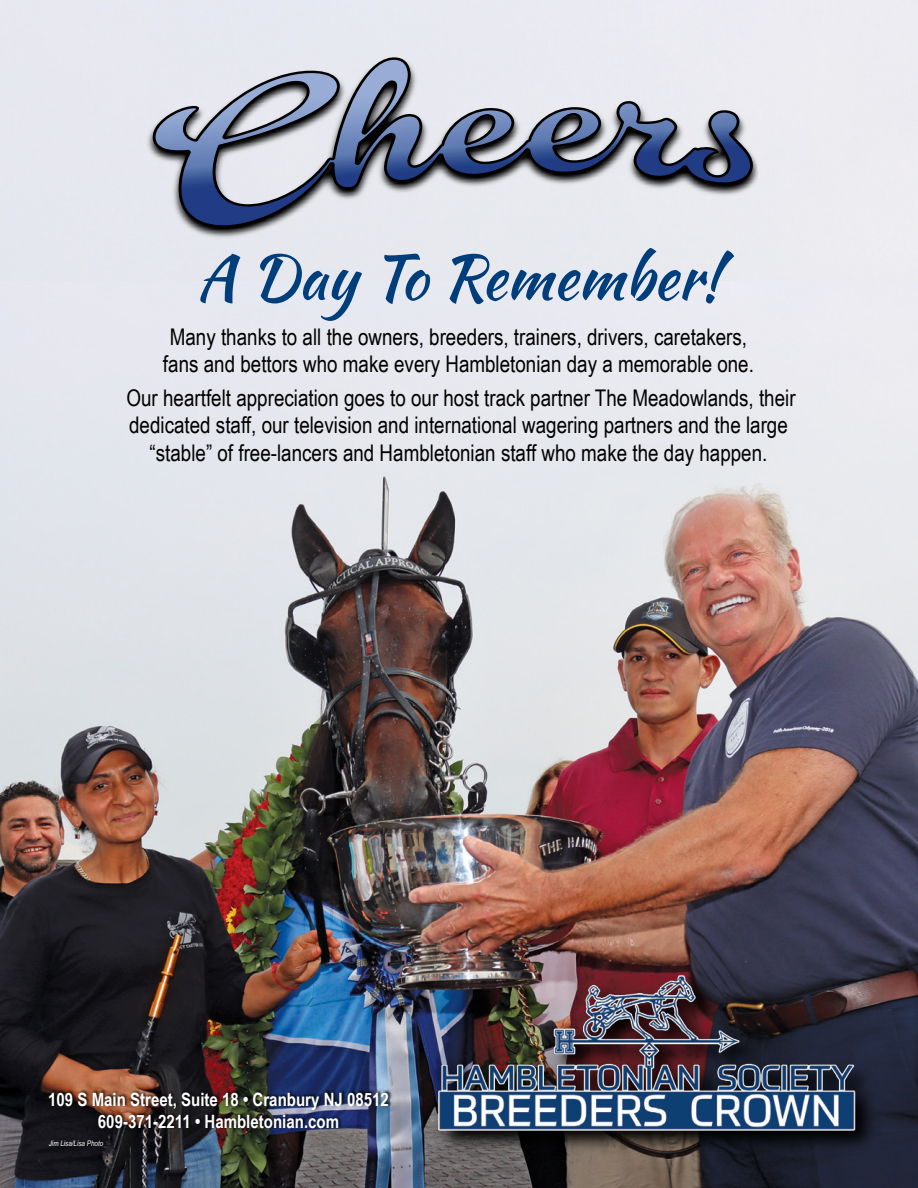
<style>
.page{position:relative;width:918px;height:1188px;background:#fff}
.page>*{position:absolute;margin:0;border:0;box-sizing:border-box;transform-origin:0 0}
.t1{font:61.2px "Kaushan Script";color:#003d7b}
.t2{font:22.95px/27.6px "Arial Narrow";color:#000}
.t3{font:700 18.3px/22px "Arial Narrow";color:#fff;text-align:center}
.t4{font:italic 7.65px "Arial Narrow";color:#fff}
</style>
<div class="page">
<img style="left:0;top:281px;width:918px;height:907px">
<img style="left:28px;top:1082px;width:384px;height:64px">
<img style="left:427px;top:960px;width:462px;height:202px">
<img style="left:434px;top:969px;width:427px;height:163px">
<div style="left:55px;top:0;width:707px;height:282px;background:#e7e8ef"></div>
<img style="left:152px;top:57px;width:602px;height:177px">
<img style="left:155px;top:60px;width:300px;height:166px">
<h1 class="t1" style="left:197px;top:232px;width:526px">A Day To Remember!</h1>
<p class="t2" style="left:163px;top:322px;width:593px">Many thanks to all the owners, breeders, trainers, drivers, caretakers, fans and bettors who make every Hambletonian day a memorable one.</p>
<p class="t2" style="left:127px;top:383px;width:671px;text-align:center">Our heartfelt appreciation goes to our host track partner The Meadowlands, their dedicated staff, our television and international wagering partners and the large “stable” of free-lancers and Hambletonian staff who make the day happen.</p>
<p class="t3" style="left:48px;top:1087px;width:342px">109 S Main Street, Suite 18 • Cranbury NJ 08512<br>609-371-2211 • Hambletonian.com</p>
<p class="t4" style="left:49px;top:1138px;width:56px">Jim Lisa/Lisa Photo</p>
</div>
